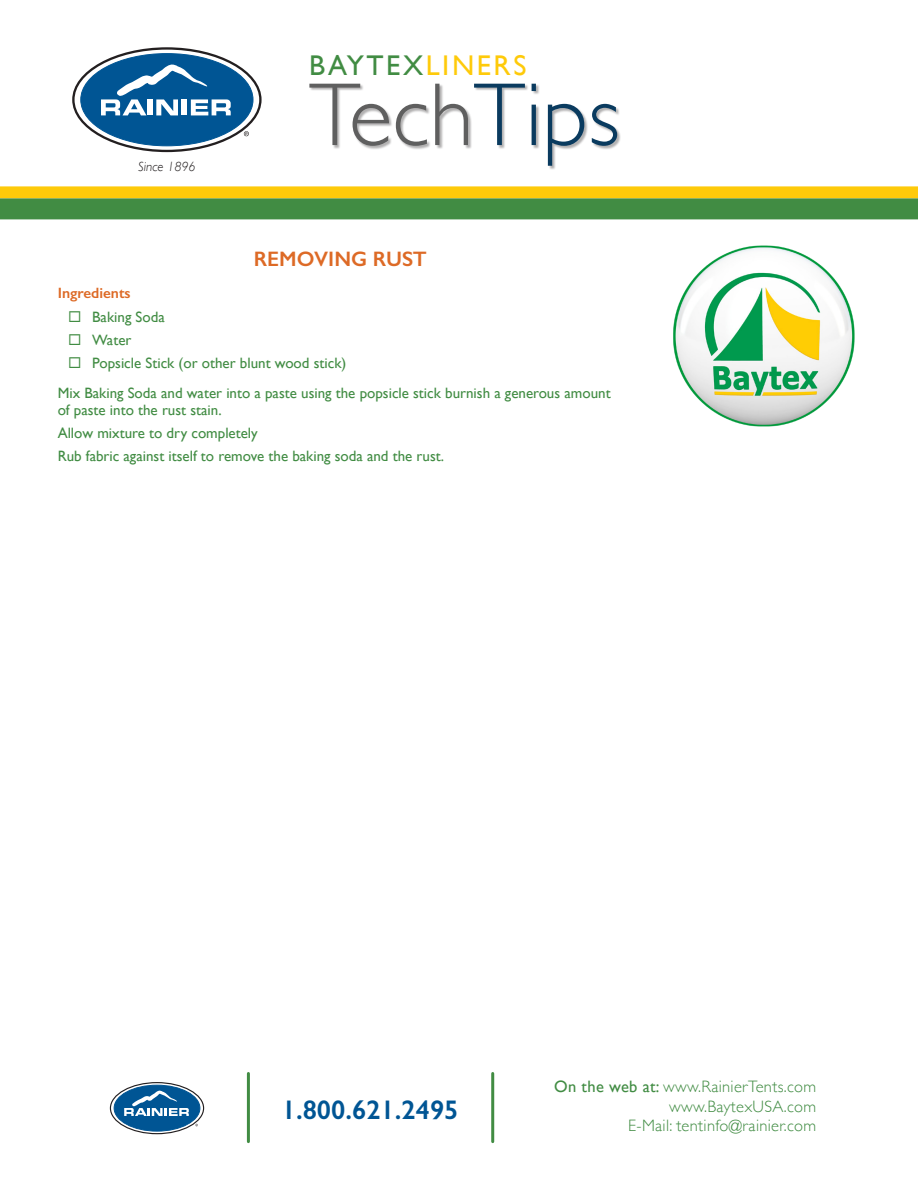
<style>
.page{position:relative;width:918px;height:1188px;background:#fff}
.page>*{position:absolute;margin:0;border:0;box-sizing:border-box;transform-origin:0 0}
.t1{font:300 90px "Gill Sans";color:#5f5f5f}
.t2{font:28.5px "Gill Sans";letter-spacing:.09em;color:#418c43}
.t3{font:600 27px "Gill Sans";color:#005594}
.t4{font:600 21px "Gill Sans";color:#dd6a26}
.t5{font:300 16.5px/19.8px "Gill Sans";letter-spacing:.02em;color:#418c43;text-align:right}
.t6{font:15px/16.5px "Gill Sans";color:#418c43}
.t7{font:600 15px "Gill Sans";color:#dd6a26}
.t8{font:italic 300 13.5px "Gill Sans";color:#231f20}
.s1{color:#feca0a}
.s2{color:#0a3b5f}
.s3{font-weight:400}
</style>
<div class="page">
<hr style="left:247px;top:1073px;width:3px;height:69px;background:#418c43">
<hr style="left:491px;top:1073px;width:3px;height:69px;background:#418c43">
<svg style="left:110px;top:1083px;width:94px;height:51px"></svg>
<div style="left:110px;top:1082px;width:94px;height:52px;border:1px solid #231f20;border-radius:50%"></div>
<div style="left:114px;top:1085px;width:86px;height:46px;background:#005594;border-radius:50%"></div>
<div style="left:114px;top:1085px;width:86px;height:46px;border:1px solid #005594;border-radius:50%"></div>
<svg style="left:124px;top:1090px;width:65px;height:26px"></svg>
<img style="left:673px;top:245px;width:182px;height:182px">
<div style="left:309px;top:84px;width:312px;height:85px;background:#231f20;opacity:.35"></div>
<div style="left:0;top:186px;width:918px;height:12px;background:#feca0a"></div>
<svg style="left:73px;top:48px;width:187px;height:103px"></svg>
<div style="left:81px;top:54px;width:172px;height:92px;background:#005594;border-radius:50%"></div>
<svg style="left:101px;top:64px;width:130px;height:51px"></svg>
<svg style="left:244px;top:131px;width:5px;height:5px"></svg>
<div style="left:0;top:198px;width:918px;height:21px;background:#418c43"></div>
<p class="t8" style="left:138px;top:159px;width:59px">Since 1896</p>
<p class="t2" style="left:309px;top:48px;width:219px">BAYTEX<span class="s1">LINERS</span></p>
<p class="t1" style="left:309px;top:45px;width:312px">Tech<span class="s2">Tips</span></p>
<p class="t4" style="left:254px;top:246px;width:175px">REMOVING RUST</p>
<p class="t7" style="left:58px;top:284px;width:74px">Ingredients</p>
<p class="t6" style="left:68px;top:308px;width:98px">◻ Baking Soda</p>
<p class="t6" style="left:68px;top:331px;width:65px">◻ Water</p>
<p class="t6" style="left:68px;top:355px;width:280px">◻ Popsicle Stick (or other blunt wood stick)</p>
<p class="t6" style="left:58px;top:385px;width:554px">Mix Baking Soda and water into a paste using the popsicle stick burnish a generous amount of paste into the rust stain.</p>
<p class="t6" style="left:58px;top:424px;width:201px">Allow mixture to dry completely</p>
<p class="t6" style="left:58px;top:448px;width:388px">Rub fabric against itself to remove the baking soda and the rust.</p>
<p class="t3" style="left:282px;top:1094px;width:178px">1.800.621.2495</p>
<p class="t5" style="left:554px;top:1076px;width:264px"><span class="s3">On the web at:</span> www.RainierTents.com www.BaytexUSA.com</p>
<p class="t5" style="left:628px;top:1115px;width:190px">E-Mail: tentinfo@rainier.com</p>
</div>
